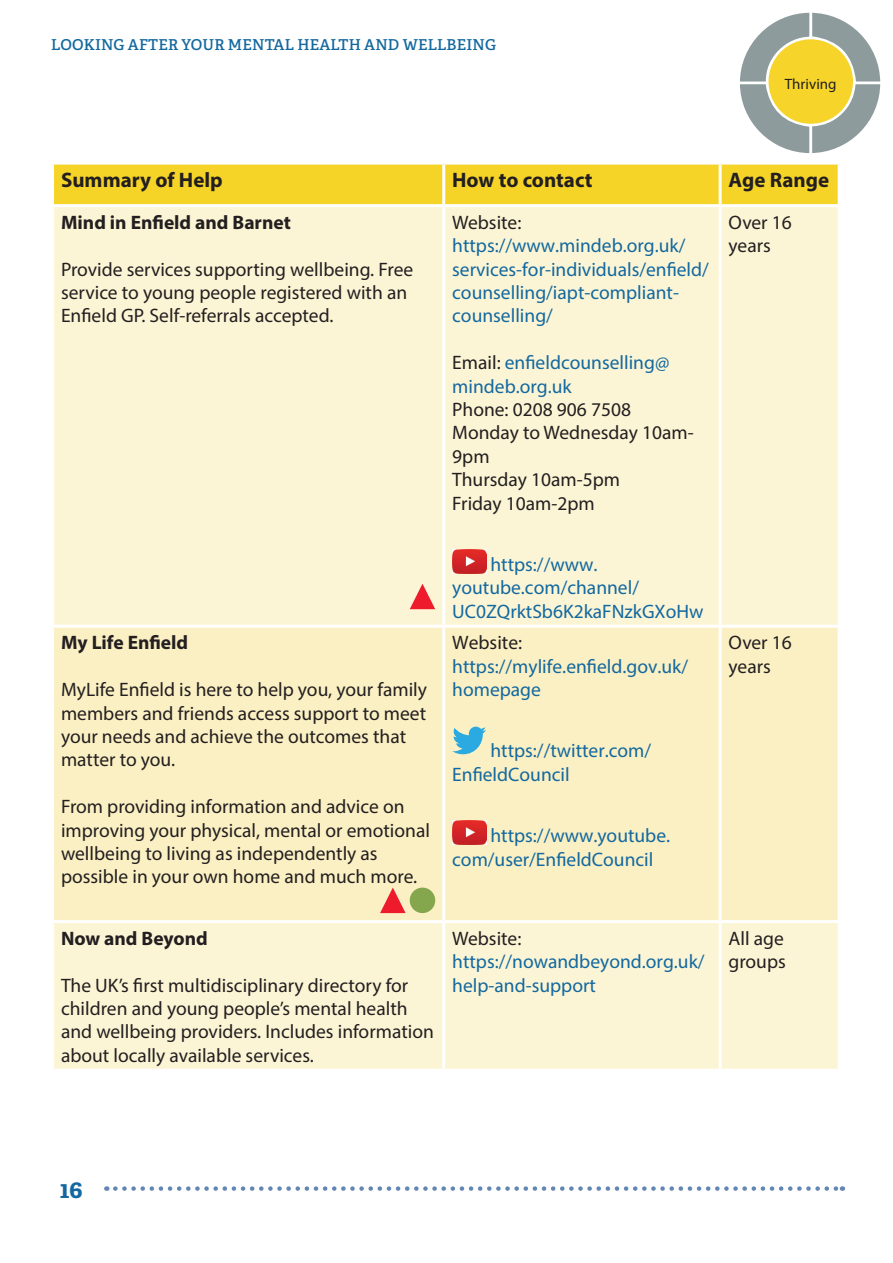
<style>
.page{position:relative;width:893px;height:1263px;background:#fff}
.page>*{position:absolute;margin:0;border:0;box-sizing:border-box;transform-origin:0 0}
.t1{font:700 24px "Adelle";color:#13689f}
.t2{font:700 21px "Myriad Pro";color:#231f20}
.t3{font:19.5px/23.4px "Myriad Pro";color:#231f20}
.t4{font:19.5px/23.4px "Myriad Pro";color:#13689f}
.t5{font:700 19.5px "Myriad Pro";color:#231f20}
.t6{font:600 15px "Adelle";letter-spacing:.01em;color:#13689f}
.t7{font:15px "Myriad Pro";color:#231f20}
.s1{color:#231f20}
</style>
<div class="page">
<svg style="left:115px;top:1186px;width:728px;height:5px"></svg>
<svg style="left:740px;top:13px;width:140px;height:140px"></svg>
<div style="left:768px;top:39px;width:85px;height:85px;background:#f6d42a;border-radius:50%"></div>
<div style="left:54px;top:165px;width:784px;height:39px;background:#f6d427"></div>
<div style="left:54px;top:207px;width:784px;height:862px;background:#fcf5d5"></div>
<div style="left:54px;top:628px;width:784px;height:292px;background:#fbf0c3"></div>
<hr style="left:442px;top:165px;width:3px;height:39px;background:#fff">
<hr style="left:719px;top:165px;width:3px;height:39px;background:#fff">
<hr style="left:442px;top:207px;width:3px;height:418px;background:#fff">
<hr style="left:719px;top:207px;width:3px;height:418px;background:#fff">
<hr style="left:51px;top:625px;width:393px;height:3px;background:#fff">
<hr style="left:444px;top:625px;width:276px;height:3px;background:#fff">
<hr style="left:442px;top:628px;width:3px;height:292px;background:#fff">
<hr style="left:720px;top:625px;width:121px;height:3px;background:#fff">
<hr style="left:719px;top:628px;width:3px;height:292px;background:#fff">
<hr style="left:51px;top:920px;width:393px;height:3px;background:#fff">
<hr style="left:444px;top:920px;width:276px;height:3px;background:#fff">
<hr style="left:442px;top:923px;width:3px;height:146px;background:#fff">
<hr style="left:720px;top:920px;width:121px;height:3px;background:#fff">
<hr style="left:719px;top:923px;width:3px;height:146px;background:#fff">
<svg style="left:410px;top:584px;width:25px;height:25px"></svg>
<img style="left:452px;top:549px;width:34px;height:24px">
<svg style="left:380px;top:887px;width:26px;height:26px"></svg>
<div style="left:410px;top:887px;width:25px;height:26px;background:#84a74e;border-radius:50%"></div>
<svg style="left:452px;top:727px;width:34px;height:27px"></svg>
<img style="left:452px;top:821px;width:34px;height:24px">
<p class="t6" style="left:51px;top:35px;width:446px">LOOKING AFTER YOUR MENTAL HEALTH AND WELLBEING</p>
<p class="t7" style="left:785px;top:75px;width:53px">Thriving</p>
<p class="t2" style="left:61px;top:167px;width:163px">Summary of Help</p>
<p class="t2" style="left:452px;top:167px;width:142px">How to contact</p>
<p class="t2" style="left:729px;top:167px;width:102px">Age Range</p>
<p class="t5" style="left:61px;top:209px;width:231px">Mind in Enfield and Barnet</p>
<p class="t3" style="left:61px;top:257px;width:354px">Provide services supporting wellbeing. Free service to young people registered with an<br>Enfield GP. Self-referrals accepted.</p>
<p class="t3" style="left:452px;top:210px;width:71px">Website:</p>
<p class="t4" style="left:452px;top:234px;width:258px">https://www.mindeb.org.uk/ services-for-individuals/enfield/ counselling/iapt-compliant&shy;counselling/</p>
<p class="t4" style="left:452px;top:351px;width:219px"><span class="s1">Email:</span> enfieldcounselling@ mindeb.org.uk</p>
<p class="t3" style="left:452px;top:397px;width:180px">Phone: 0208 906 7508</p>
<p class="t3" style="left:452px;top:421px;width:243px">Monday to Wednesday 10am-<br>9pm</p>
<p class="t3" style="left:452px;top:468px;width:169px">Thursday 10am-5pm</p>
<p class="t3" style="left:452px;top:491px;width:144px">Friday 10am-2pm</p>
<p class="t3" style="left:729px;top:210px;width:65px">Over 16 years</p>
<p class="t5" style="left:61px;top:630px;width:129px">My Life Enfield</p>
<p class="t3" style="left:61px;top:678px;width:368px">MyLife Enfield is here to help you, your family members and friends access support to meet your needs and achieve the outcomes that matter to you.</p>
<p class="t3" style="left:61px;top:795px;width:371px">From providing information and advice on improving your physical, mental or emotional wellbeing to living as independently as possible in your own home and much more.</p>
<p class="t5" style="left:61px;top:925px;width:148px">Now and Beyond</p>
<p class="t3" style="left:61px;top:973px;width:374px">The UK’s first multidisciplinary directory for children and young people’s mental health and wellbeing providers. Includes information about locally available services.</p>
<p class="t4" style="left:452px;top:552px;width:253px;text-indent:38px">https://www. youtube.com/channel/<br>UC0ZQrktSb6K2kaFNzkGXoHw</p>
<p class="t3" style="left:452px;top:631px;width:71px">Website:</p>
<p class="t4" style="left:452px;top:654px;width:237px">https://mylife.enfield.gov.uk/ homepage</p>
<p class="t4" style="left:452px;top:739px;width:200px;text-indent:38px">https://twitter.com/<br>EnfieldCouncil</p>
<p class="t4" style="left:452px;top:824px;width:219px;text-indent:38px">https://www.youtube. com/user/EnfieldCouncil</p>
<p class="t3" style="left:452px;top:926px;width:71px">Website:</p>
<p class="t4" style="left:452px;top:949px;width:254px">https://nowandbeyond.org.uk/ help-and-support</p>
<p class="t3" style="left:729px;top:631px;width:65px">Over 16 years</p>
<p class="t3" style="left:729px;top:926px;width:59px">All age groups</p>
<p class="t1" style="left:60px;top:1174px;width:25px">16</p>
</div>
